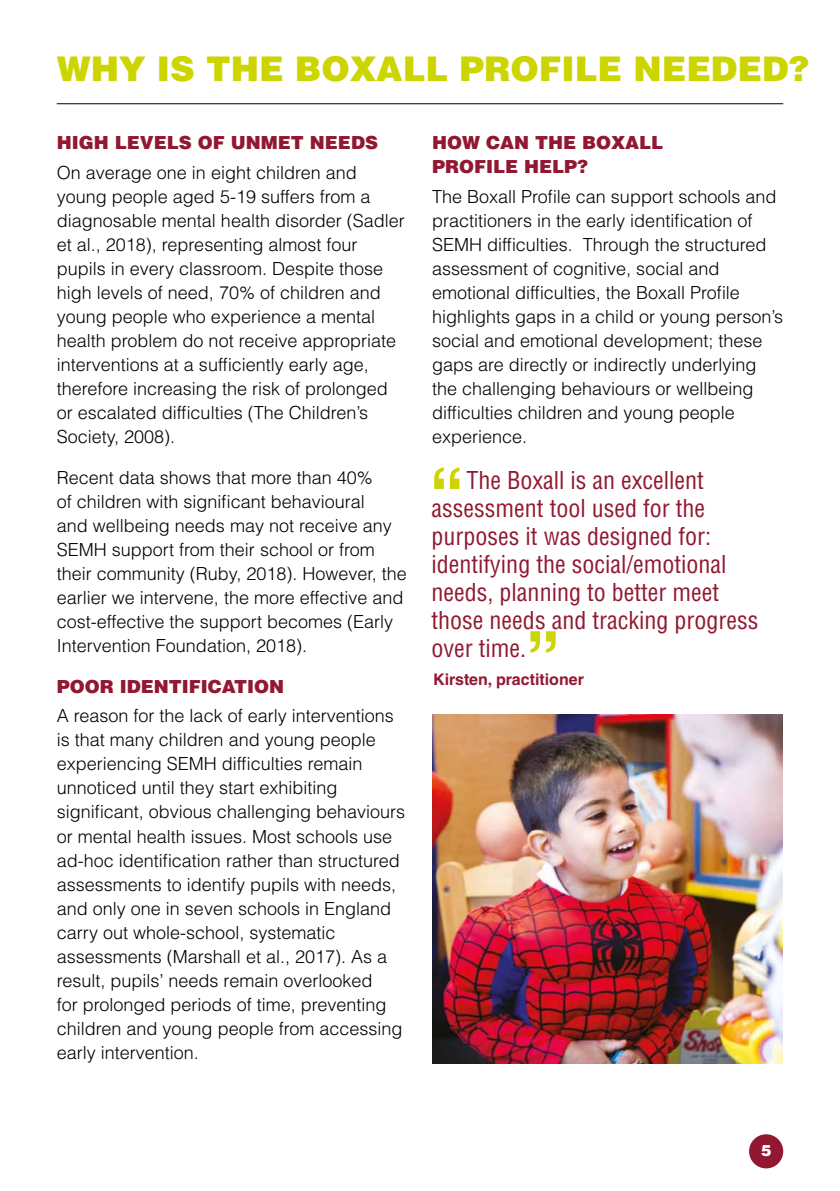
<style>
.page{position:relative;width:840px;height:1191px;background:#fff}
.page>*{position:absolute;margin:0;border:0;box-sizing:border-box;transform-origin:0 0}
.t1{font:700 condensed 79.2px "Helvetica LT Std";color:#cdd500}
.t2{font:900 34px "Helvetica LT Std";color:#cdd500}
.t3{font:condensed 24px/28px "Helvetica LT Std";color:#921831}
.t4{font:300 18px/24px "Helvetica LT Std";color:#000}
.t5{font:900 18px/24px "Helvetica LT Std";color:#921831}
.t6{font:700 16px "Helvetica LT Std";color:#921831}
.t7{font:900 15.4px "Helvetica LT Std";color:#fff}
</style>
<div class="page">
<hr style="left:57px;top:103px;width:725px;height:1px;background:#000">
<div style="left:748px;top:1134px;width:34px;height:34px;background:#921831;border-radius:50%"></div>
<img style="left:432px;top:714px;width:350px;height:349px">
<h2 class="t2" style="left:57px;top:47px;width:753px">WHY IS THE BOXALL PROFILE NEEDED?</h2>
<p class="t5" style="left:57px;top:130px;width:322px">HIGH LEVELS OF UNMET NEEDS</p>
<p class="t4" style="left:57px;top:160px;width:349px">On average one in eight children and young people aged 5-19 suffers from a diagnosable mental health disorder (Sadler et al., 2018), representing almost four pupils in every classroom. Despite those high levels of need, 70% of children and young people who experience a mental health problem do not receive appropriate interventions at a sufficiently early age, therefore increasing the risk of prolonged or escalated difficulties (The Children’s Society, 2008).</p>
<p class="t4" style="left:57px;top:465px;width:351px">Recent data shows that more than 40%<br>of children with significant behavioural<br>and wellbeing needs may not receive any SEMH support from their school or from their community (Ruby, 2018). However, the earlier we intervene, the more effective and cost-effective the support becomes (Early Intervention Foundation, 2018).</p>
<p class="t5" style="left:57px;top:674px;width:229px">POOR IDENTIFICATION</p>
<p class="t4" style="left:57px;top:704px;width:350px">A reason for the lack of early interventions is that many children and young people experiencing SEMH difficulties remain unnoticed until they start exhibiting significant, obvious challenging behaviours or mental health issues. Most schools use ad-hoc identification rather than structured assessments to identify pupils with needs, and only one in seven schools in England carry out whole-school, systematic assessments (Marshall et al., 2017). As a result, pupils’ needs remain overlooked<br>for prolonged periods of time, preventing children and young people from accessing early intervention.</p>
<p class="t5" style="left:432px;top:130px;width:232px">HOW CAN THE BOXALL<br>PROFILE HELP?</p>
<p class="t4" style="left:432px;top:184px;width:352px">The Boxall Profile can support schools and practitioners in the early identification of SEMH difficulties. Through the structured assessment of cognitive, social and emotional difficulties, the Boxall Profile highlights gaps in a child or young person’s social and emotional development; these gaps are directly or indirectly underlying the challenging behaviours or wellbeing difficulties children and young people experience.</p>
<h1 class="t1" style="left:427px;top:449px;width:41px">“</h1>
<h3 class="t3" style="left:431px;top:465px;width:328px;text-indent:35px">The Boxall is an excellent assessment tool used for the purposes it was designed for: identifying the social/emotional needs, planning to better meet those needs and tracking progress over time.</h3>
<h1 class="t1" style="left:522px;top:612px;width:41px">”</h1>
<p class="t6" style="left:433px;top:670px;width:152px">Kirsten, practitioner</p>
<p class="t7" style="left:760px;top:1140px;width:12px">5</p>
</div>
